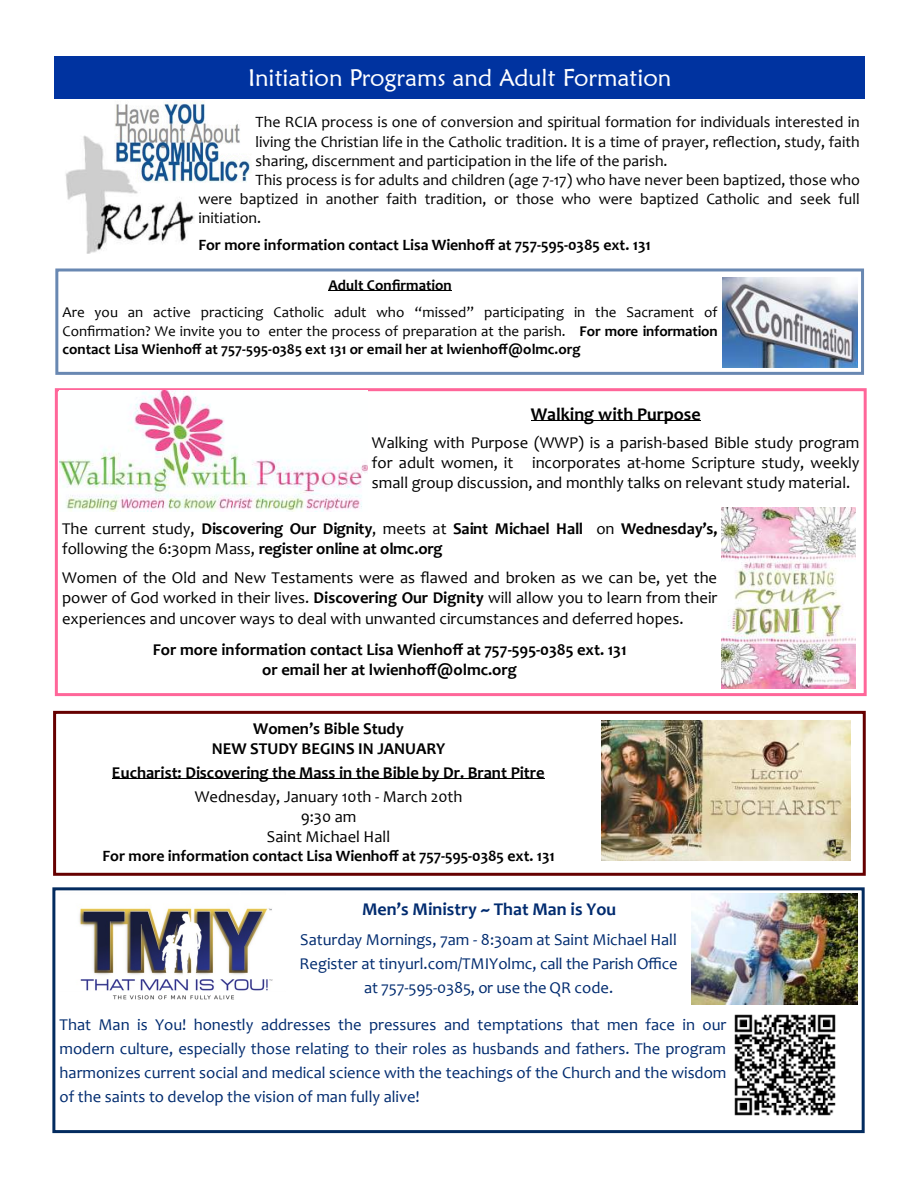
<style>
.page{position:relative;width:918px;height:1188px;background:#fff}
.page>*{position:absolute;margin:0;border:0;box-sizing:border-box;transform-origin:0 0}
.t1{font:24px "Maiandra GD";color:#fff}
.t2{font:700 18px "Candara";color:#002b6f}
.t3{font:700 18px "Candara";color:#000}
.t4{font:16.5px/20.1px "Candara";color:#000;text-align:justify}
.t5{font:16.5px/24px "Candara";color:#002b6f;text-align:center}
.t6{font:700 16.5px/20.1px "Candara";letter-spacing:-.005em;color:#000}
.t7{font:15.9px/19.2px "Candara";color:#000;text-align:justify}
.t8{font:700 15.9px "Candara";color:#000}
.t9{font:15px/18.3px "Candara";color:#000;text-align:justify}
.t10{font:700 15px "Candara";color:#000}
.s1{font-weight:700}
.s2{font-weight:400}
</style>
<div class="page">
<div style="left:55px;top:56px;width:810px;height:43px;background:#0033a0"></div>
<div style="left:53px;top:711px;width:813px;height:165px;border:3px solid #600"></div>
<hr style="left:112px;top:779px;width:433px;height:1px;background:#000">
<img style="left:601px;top:720px;width:250px;height:141px">
<img style="left:65px;top:135px;width:129px;height:119px">
<img style="left:113px;top:101px;width:137px;height:82px">
<div style="left:55px;top:268px;width:809px;height:107px;border:3px solid #6988b2"></div>
<hr style="left:328px;top:291px;width:124px;height:1px;background:#000">
<img style="left:722px;top:277px;width:135px;height:90px">
<div style="left:52px;top:887px;width:813px;height:246px;border:3px solid #032b5f"></div>
<img style="left:79px;top:908px;width:194px;height:92px">
<img style="left:734px;top:1014px;width:102px;height:102px">
<img style="left:692px;top:894px;width:165px;height:110px">
<div style="left:55px;top:388px;width:812px;height:308px;border:3px solid #f69"></div>
<hr style="left:531px;top:421px;width:170px;height:1px;background:#000">
<img style="left:59px;top:391px;width:309px;height:120px">
<img style="left:722px;top:507px;width:133px;height:181px">
<p class="t1" style="left:248px;top:63px;width:425px">Initiation Programs and Adult Formation</p>
<p class="t7" style="left:256px;top:114px;width:606px">The RCIA process is one of conversion and spiritual formation for individuals interested in living the Christian life in the Catholic tradition. It is a time of prayer, reflection, study, faith sharing, discernment and participation in the life of the parish.</p>
<p class="t7" style="left:198px;top:172px;width:663px;text-indent:57px">This process is for adults and children (age 7-17) who have never been baptized, those who were baptized in another faith tradition, or those who were baptized Catholic and seek full initiation.</p>
<p class="t8" style="left:198px;top:238px;width:454px">For more information contact Lisa Wienhoff at 757-595-0385 ext. 131</p>
<p class="t10" style="left:329px;top:279px;width:125px">Adult Confirmation</p>
<p class="t9" style="left:63px;top:305px;width:657px">Are you an active practicing Catholic adult who “missed” participating in the Sacrament of Confirmation? We invite you to enter the process of preparation at the parish. <span class="s1">For more information contact Lisa Wienhoff at 757-595-0385 ext 131 or email her at lwienhoff@olmc.org</span></p>
<p class="t3" style="left:531px;top:407px;width:172px">Walking with Purpose</p>
<p class="t4" style="left:372px;top:434px;width:489px">Walking with Purpose (WWP) is a parish-based Bible study program for adult women, it incorporates at-home Scripture study, weekly small group discussion, and monthly talks on relevant study material.</p>
<p class="t6" style="left:62px;top:520px;width:657px"><span class="s2">The current study,</span> Discovering Our Dignity<span class="s2">, meets at</span> Saint Michael Hall <span class="s2">on</span> Wednesday’s, <span class="s2">following the 6:30pm Mass,</span> register online at olmc.org</p>
<p class="t4" style="left:62px;top:570px;width:657px">Women of the Old and New Testaments were as flawed and broken as we can be, yet the power of God worked in their lives. <span class="s1">Discovering Our Dignity</span> will allow you to learn from their experiences and uncover ways to deal with unwanted circumstances and deferred hopes.</p>
<p class="t6" style="left:153px;top:641px;width:475px">For more information contact Lisa Wienhoff at 757-595-0385 ext. 131</p>
<p class="t6" style="left:262px;top:661px;width:256px">or email her at lwienhoff@olmc.org</p>
<p class="t6" style="left:253px;top:720px;width:152px">Women’s Bible Study</p>
<p class="t6" style="left:212px;top:740px;width:235px">NEW STUDY BEGINS IN JANUARY</p>
<p class="t6" style="left:112px;top:764px;width:434px">Eucharist: Discovering the Mass in the Bible by Dr. Brant Pitre</p>
<p class="t4" style="left:195px;top:788px;width:269px">Wednesday, January 10th - March 20th</p>
<p class="t4" style="left:301px;top:808px;width:57px">9:30 am</p>
<p class="t4" style="left:267px;top:828px;width:125px">Saint Michael Hall</p>
<p class="t8" style="left:102px;top:850px;width:454px">For more information contact Lisa Wienhoff at 757-595-0385 ext. 131</p>
<p class="t2" style="left:362px;top:902px;width:256px">Men’s Ministry ~ That Man is You</p>
<p class="t5" style="left:300px;top:929px;width:378px">Saturday Mornings, 7am - 8:30am at Saint Michael Hall</p>
<p class="t5" style="left:300px;top:953px;width:380px">Register at tinyurl.com/TMIYolmc, call the Parish Office at 757-595-0385, or use the QR code.</p>
<p class="t5" style="left:60px;top:1014px;width:668px;text-align:justify">That Man is You! honestly addresses the pressures and temptations that men face in our modern culture, especially those relating to their roles as husbands and fathers. The program harmonizes current social and medical science with the teachings of the Church and the wisdom of the saints to develop the vision of man fully alive!</p>
</div>
